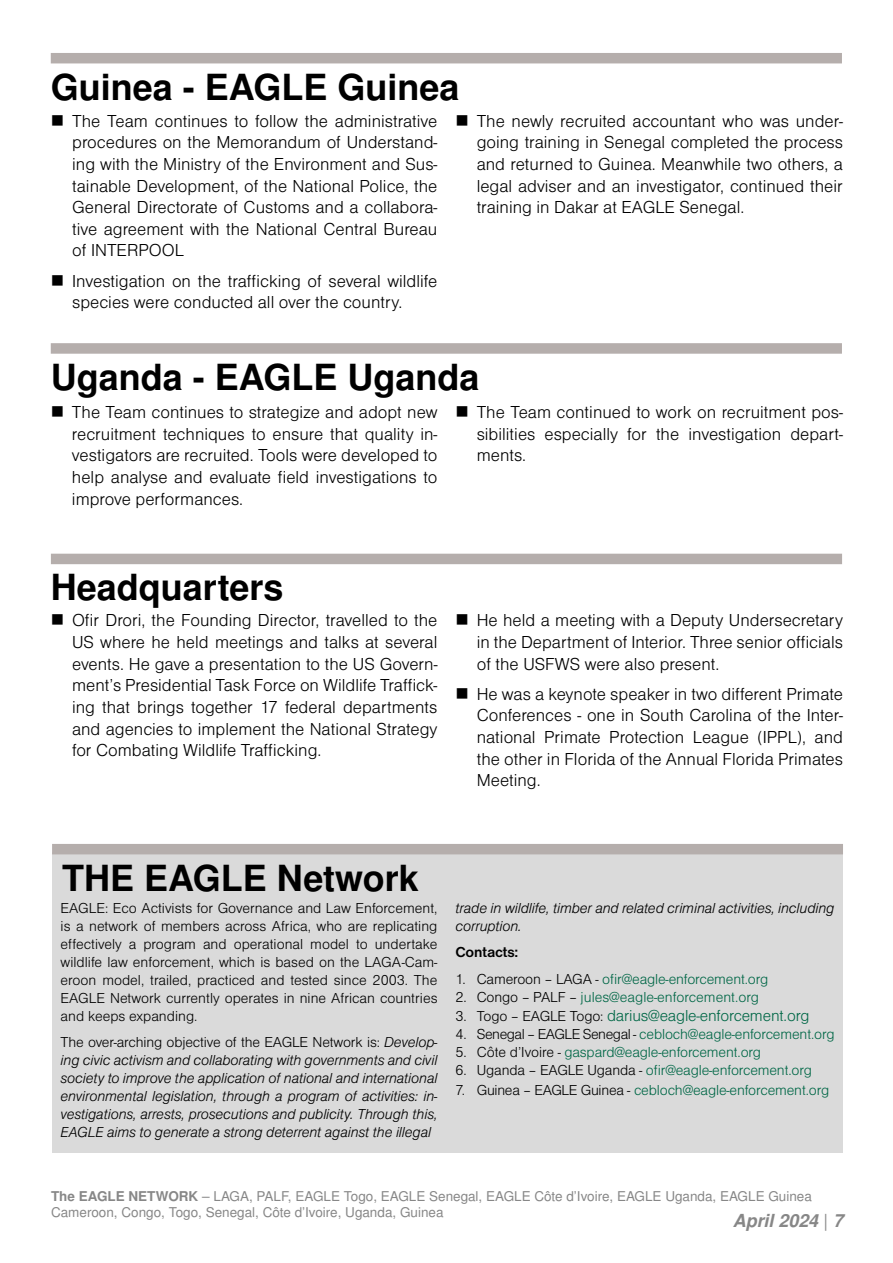
<style>
.page{position:relative;width:893px;height:1263px;background:#fff}
.page>*{position:absolute;margin:0;border:0;box-sizing:border-box;transform-origin:0 0}
.t1{font:700 36px "Nimbus Sans LOT";color:#000}
.t2{font:18px/21.6px "Nimbus Sans DOT Ligh";color:#000;text-align:justify}
.t3{font:italic 700 18px "Nimbus Sans LOT";color:#878787}
.t4{font:16.5px "Nimbus Sans DOT Ligh";letter-spacing:-.01em;color:#006746}
.t5{font:15px/18px "Nimbus Sans DOT Ligh";letter-spacing:-.005em;color:#000;text-align:justify}
.t6{font:15px/18px "Nimbus Sans DOT Ligh Ital";letter-spacing:-.01em;color:#000}
.t7{font:15px "Nimbus Sans DOT Ligh";letter-spacing:-.01em;color:#006746}
.t8{font:700 15px "Nimbus Sans DOT";letter-spacing:-.01em;color:#000}
.t9{font:13.5px/16.2px "Nimbus Sans LOT";color:#878787}
.s1{font-family:"Nimbus Sans DOT Ligh Ital"}
.s2{color:#000}
.s3{font-size:15px;color:#000}
.s4{font-weight:700}
.s5{font-weight:400;font-style:normal}
</style>
<div class="page">
<div style="left:52px;top:851px;width:791px;height:301px;background:#dadada"></div>
<div style="left:52px;top:844px;width:791px;height:10px;background:#b5aeac"></div>
<div style="left:51px;top:343px;width:791px;height:11px;background:#b5aeac"></div>
<div style="left:51px;top:554px;width:791px;height:10px;background:#b5aeac"></div>
<div style="left:51px;top:53px;width:791px;height:10px;background:#b5aeac"></div>
<h1 class="t1" style="left:51px;top:65px;width:410px">Guinea - EAGLE Guinea</h1>
<p class="t2" style="left:72px;top:110px;width:367px">The Team continues to follow the administrative procedures on the Memorandum of Understand&shy;ing with the Ministry of the Environment and Sus&shy;tainable Development, of the National Police, the General Directorate of Customs and a collabora&shy;tive agreement with the National Central Bureau of INTERPOOL</p>
<p class="t2" style="left:72px;top:270px;width:367px">Investigation on the trafficking of several wildlife species were conducted all over the country.</p>
<p class="t2" style="left:477px;top:110px;width:368px">The newly recruited accountant who was under&shy;going training in Senegal completed the process and returned to Guinea. Meanwhile two others, a legal adviser and an investigator, continued their training in Dakar at EAGLE Senegal.</p>
<h1 class="t1" style="left:51px;top:356px;width:430px">Uganda - EAGLE Uganda</h1>
<p class="t2" style="left:72px;top:402px;width:367px">The Team continues to strategize and adopt new recruitment techniques to ensure that quality in&shy;vestigators are recruited. Tools were developed to help analyse and evaluate field investigations to improve performances.</p>
<p class="t2" style="left:477px;top:402px;width:368px">The Team continued to work on recruitment pos&shy;sibilities especially for the investigation depart&shy;ments.</p>
<h1 class="t1" style="left:51px;top:566px;width:234px">Headquarters</h1>
<p class="t2" style="left:72px;top:610px;width:367px">Ofir Drori, the Founding Director, travelled to the US where he held meetings and talks at several events. He gave a presentation to the US Govern&shy;ment’s Presidential Task Force on Wildlife Traffick&shy;ing that brings together 17 federal departments and agencies to implement the National Strategy for Combating Wildlife Trafficking.</p>
<p class="t2" style="left:477px;top:610px;width:368px">He held a meeting with a Deputy Undersecretary in the Department of Interior. Three senior officials of the USFWS were also present.</p>
<p class="t2" style="left:477px;top:683px;width:368px">He was a keynote speaker in two different Primate Conferences - one in South Carolina of the Inter&shy;national Primate Protection League (IPPL), and the other in Florida of the Annual Florida Primates Meeting.</p>
<h1 class="t1" style="left:62px;top:856px;width:358px">THE EAGLE Network</h1>
<p class="t5" style="left:61px;top:899px;width:378px">EAGLE: Eco Activists for Governance and Law Enforcement, is a network of members across Africa, who are replicating effectively a program and operational model to undertake wildlife law enforcement, which is based on the LAGA-Cam&shy;eroon model, trailed, practiced and tested since 2003. The EAGLE Network currently operates in nine African countries and keeps expanding.</p>
<p class="t5" style="left:61px;top:1033px;width:379px">The over-arching objective of the EAGLE Network is: <span class="s1">Develop-</span></p>
<p class="t6" style="left:61px;top:1051px;width:379px;text-align:justify">ing civic activism and collaborating with governments and civil society to improve the application of national and international environmental legislation, through a program of activities: in&shy;vestigations, arrests, prosecutions and publicity. Through this, EAGLE aims to generate a strong deterrent against the illegal</p>
<p class="t6" style="left:455px;top:899px;width:381px">trade in wildlife, timber and related criminal activities, including corruption.</p>
<p class="t8" style="left:455px;top:944px;width:64px">Contacts:</p>
<p class="t7" style="left:455px;top:970px;width:314px"><span class="s2">1. Cameroon – LAGA -</span> ofir@eagle-enforcement.org</p>
<p class="t7" style="left:455px;top:988px;width:305px"><span class="s2">2. Congo – PALF –</span> jules@eagle-enforcement.org</p>
<p class="t4" style="left:455px;top:1007px;width:355px"><span class="s3">3. Togo – EAGLE Togo:</span> darius@eagle-enforcement.org</p>
<p class="t7" style="left:455px;top:1026px;width:380px"><span class="s2">4. Senegal – EAGLE Senegal -</span> cebloch@eagle-enforcement.org</p>
<p class="t7" style="left:455px;top:1044px;width:307px"><span class="s2">5. Côte d’Ivoire -</span> gaspard@eagle-enforcement.org</p>
<p class="t7" style="left:455px;top:1062px;width:358px"><span class="s2">6. Uganda – EAGLE Uganda -</span> ofir@eagle-enforcement.org</p>
<p class="t7" style="left:455px;top:1082px;width:375px"><span class="s2">7. Guinea – EAGLE Guinea -</span> cebloch@eagle-enforcement.org</p>
<p class="t9" style="left:51px;top:1189px;width:762px"><span class="s4">The EAGLE NETWORK</span> – LAGA, PALF, EAGLE Togo, EAGLE Senegal, EAGLE Côte d’Ivoire, EAGLE Uganda, EAGLE Guinea<br>Cameroon, Congo, Togo, Senegal, Côte d’Ivoire, Uganda, Guinea</p>
<p class="t3" style="left:733px;top:1210px;width:112px">April 2024 <span class="s5">|</span> 7</p>
</div>
